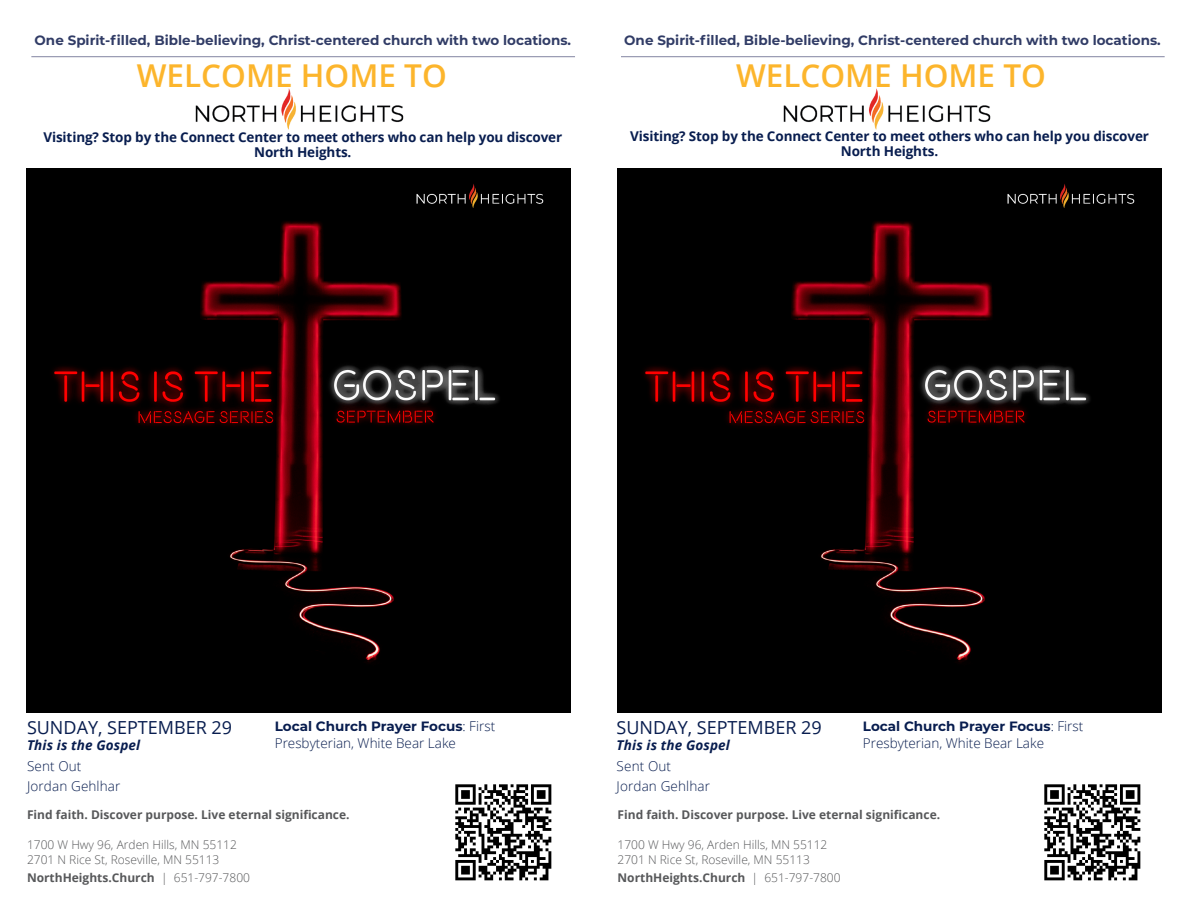
<style>
.page{position:relative;width:1188px;height:918px;background:#fff}
.page>*{position:absolute;margin:0;border:0;box-sizing:border-box;transform-origin:0 0}
.Welcome_Home_Header{font:600 31.5px "Open Sans";color:#fcb52c}
.bulletin_sections{font:18px "Open Sans";color:#081d4f}
.bulletin_body{font:700 13.5px/15px "Open Sans";letter-spacing:-.01em;color:#081d4f;text-align:center}
.bulletin_body-2{font:300 13.5px/16.2px "Open Sans";color:#081d4f}
.t1{font:700 13.5px "Montserrat";color:#313c66}
.bulletin_sections-2{font:italic 700 13.5px "Open Sans";letter-spacing:.01em;color:#081d4f}
.t2{font:700 12px "Open Sans";color:#57585a}
.t3{font:300 12px "Open Sans";color:#57585a}
.s1{font-family:"Montserrat";font-weight:700}
.s2{font-weight:300}
</style>
<div class="page">
<img style="left:783px;top:88px;width:208px;height:42px">
<hr style="left:621px;top:56px;width:544px;height:1px;background:#8284a2">
<img style="left:1045px;top:784px;width:96px;height:96px">
<img style="left:195px;top:88px;width:209px;height:42px">
<hr style="left:31px;top:56px;width:544px;height:1px;background:#8284a2">
<img style="left:455px;top:784px;width:96px;height:96px">
<img style="left:26px;top:168px;width:544px;height:544px">
<img style="left:618px;top:168px;width:544px;height:544px">
<p class="t1" style="left:35px;top:31px;width:538px">One Spirit-filled, Bible-believing, Christ-centered church with two locations.</p>
<p class="t1" style="left:624px;top:31px;width:538px">One Spirit-filled, Bible-believing, Christ-centered church with two locations.</p>
<p class="Welcome_Home_Header" style="left:137px;top:54px;width:311px">WELCOME HOME TO</p>
<p class="Welcome_Home_Header" style="left:736px;top:54px;width:311px">WELCOME HOME TO</p>
<p class="bulletin_body" style="left:43px;top:129px;width:520px">Visiting? Stop by the Connect Center to meet others who can help you discover<br>North Heights.</p>
<p class="bulletin_body" style="left:630px;top:128px;width:520px">Visiting? Stop by the Connect Center to meet others who can help you discover<br>North Heights.</p>
<p class="bulletin_sections" style="left:27px;top:716px;width:207px">SUNDAY, SEPTEMBER 29</p>
<p class="bulletin_sections-2" style="left:27px;top:736px;width:115px">This is the Gospel</p>
<p class="bulletin_body-2" style="left:27px;top:758px;width:56px">Sent Out</p>
<p class="bulletin_body-2" style="left:27px;top:778px;width:95px">Jordan Gehlhar</p>
<p class="bulletin_body-2" style="left:275px;top:718px;width:222px"><span class="s1">Local Church Prayer Focus</span>: First<br>Presbyterian, White Bear Lake</p>
<p class="t2" style="left:27px;top:806px;width:324px">Find faith. Discover purpose. Live eternal significance.</p>
<p class="t3" style="left:27px;top:837px;width:211px">1700 W Hwy 96, Arden Hills, MN 55112</p>
<p class="t3" style="left:27px;top:852px;width:194px">2701 N Rice St, Roseville, MN 55113</p>
<p class="t2" style="left:27px;top:869px;width:225px">NorthHeights.Church <span class="s2">| 651-797-7800</span></p>
<p class="bulletin_sections" style="left:617px;top:716px;width:207px">SUNDAY, SEPTEMBER 29</p>
<p class="bulletin_sections-2" style="left:617px;top:736px;width:115px">This is the Gospel</p>
<p class="bulletin_body-2" style="left:617px;top:758px;width:56px">Sent Out</p>
<p class="bulletin_body-2" style="left:617px;top:778px;width:95px">Jordan Gehlhar</p>
<p class="bulletin_body-2" style="left:863px;top:718px;width:222px"><span class="s1">Local Church Prayer Focus</span>: First<br>Presbyterian, White Bear Lake</p>
<p class="t2" style="left:618px;top:806px;width:324px">Find faith. Discover purpose. Live eternal significance.</p>
<p class="t3" style="left:618px;top:837px;width:211px">1700 W Hwy 96, Arden Hills, MN 55112</p>
<p class="t3" style="left:618px;top:852px;width:194px">2701 N Rice St, Roseville, MN 55113</p>
<p class="t2" style="left:618px;top:869px;width:225px">NorthHeights.Church <span class="s2">| 651-797-7800</span></p>
</div>
